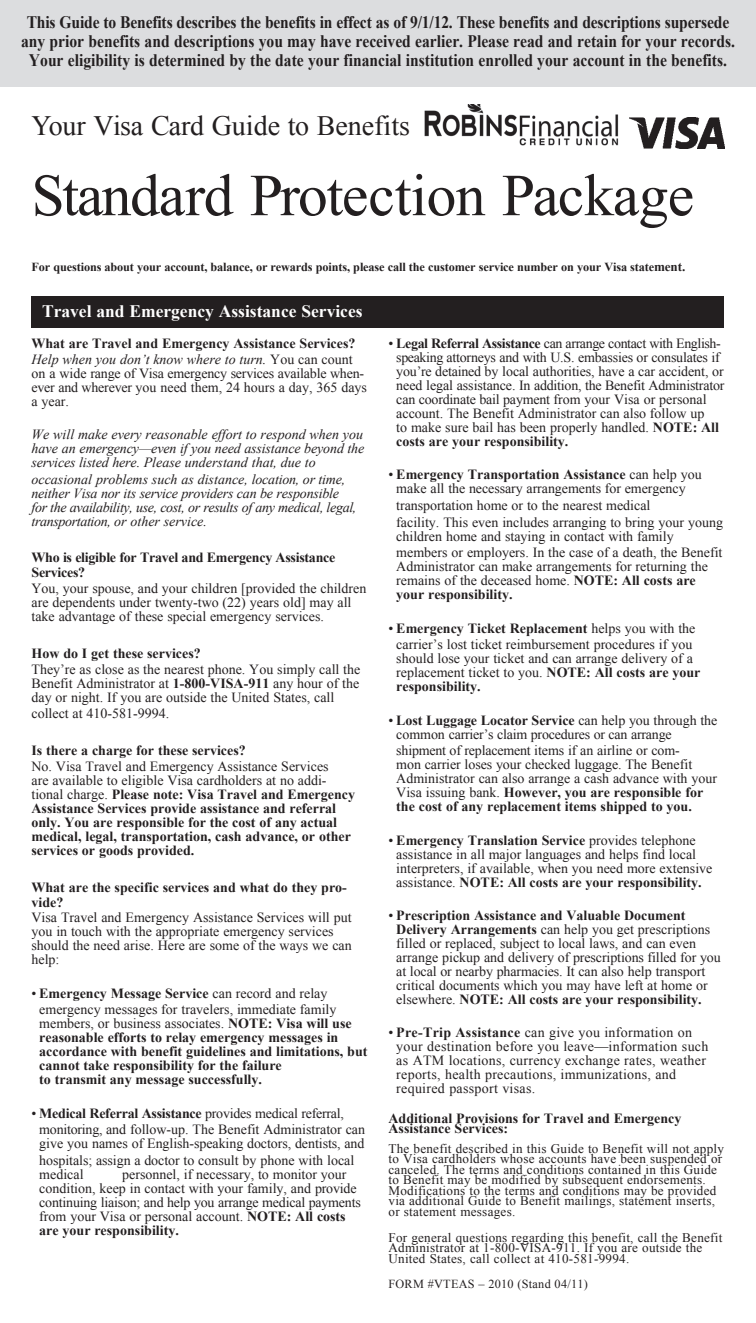
<style>
.page{position:relative;width:756px;height:1323px;background:#fff}
.page>*{position:absolute;margin:0;border:0;box-sizing:border-box;transform-origin:0 0}
.B__Title_-_32_31{font:59.5px "Times New Roman";letter-spacing:-.02em;color:#231f20}
.B__Title_Lead_In_-_1{font:28px "Times New Roman";color:#231f20}
.A__Grey_Band_Text{font:700 17.5px/19.2px "Times New Roman";color:#231f20;text-align:center;scale:.89 1}
.C__Black_Band_Subhea{font:700 17.5px "Times New Roman";color:#fff}
.D__Bullet_-_7_8{font:14px/14px "Times New Roman";color:#231f20}
.D__Body_-_7_8{font:14px/14px "Times New Roman";color:#231f20}
.D__Bullet_-_7_8-2{font:700 14px/14px "Times New Roman";color:#231f20}
.D__Body_-_7_8-2{font:italic 14px/14px "Times New Roman";letter-spacing:-.015em;color:#231f20;text-align:justify}
.D__Body_-_7_8-3{font:700 14px/14px "Times New Roman";color:#231f20}
.D__Bullet_-_7_8-3{font:14px/14px "Times New Roman";letter-spacing:.02em;color:#231f20}
.D__Subhead{font:700 14px/14.9px "Times New Roman";color:#231f20}
.D__Program_Provision{font:700 14px/10.5px "Times New Roman";color:#231f20}
.D__Subhead-2{font:700 14px/14.9px "Times New Roman";letter-spacing:-.02em;color:#231f20}
.D__Program_Provision-2{font:13.12px/10.5px "Times New Roman";letter-spacing:.02em;color:#231f20}
.t1{font:700 12.25px "Times New Roman";letter-spacing:-.01em;color:#231f20}
.D__Program_Provision-3{font:12.25px "Times New Roman";letter-spacing:.02em;color:#231f20}
.s1{font-size:13.12px}
.s2{font-style:italic}
.s3{font-weight:700}
.s4{font-weight:400}
</style>
<div class="page">
<img style="left:630px;top:118px;width:94px;height:30px">
<img style="left:424px;top:104px;width:195px;height:42px">
<div style="left:0;top:0;width:756px;height:87px;background:#dcdddf"></div>
<div style="left:32px;top:297px;width:692px;height:31px;background:#231f20"></div>
<p class="A__Grey_Band_Text" style="left:21px;top:12px;width:804px">This Guide to Benefits describes the benefits in effect as of 9/1/12. These benefits and descriptions supersede any prior benefits and descriptions you may have received earlier. Please read and retain for your records.<br>Your eligibility is determined by the date your financial institution enrolled your account in the benefits.</p>
<p class="B__Title_Lead_In_-_1" style="left:32px;top:107px;width:380px">Your Visa Card Guide to Benefits</p>
<p class="B__Title_-_32_31" style="left:32px;top:155px;width:664px">Standard Protection Package</p>
<p class="t1" style="left:32px;top:259px;width:655px">For questions about your account, balance, or rewards points, please call the customer service number on your Visa state<span class="s1">ment.</span></p>
<p class="C__Black_Band_Subhea" style="left:42px;top:299px;width:322px">Travel and Emergency Assistance Services</p>
<p class="D__Subhead" style="left:32px;top:335px;width:326px">What are Travel and Emergency Assistance Services?</p>
<p class="D__Body_-_7_8" style="left:32px;top:352px;width:337px"><span class="s2">Help when you don’t know where to turn.</span> You can count on a wide range of Visa emergency services available when&shy;ever and wherever you need them, 24 hours a day, 365 days a year.</p>
<p class="D__Body_-_7_8-2" style="left:32px;top:427px;width:334px">We will make every reasonable effort to respond when you have an emergency—even if you need assistance beyond the services listed here. Please understand that, due to</p>
<p class="D__Body_-_7_8-2" style="left:32px;top:472px;width:326px;text-align:left">occasional problems such as distance, location, or time, neither Visa nor its service providers can be responsible for the availability, use, cost, or results of any medical, legal, transportation, or other service.</p>
<p class="D__Subhead-2" style="left:32px;top:550px;width:305px">Who is eligible for Travel and Emergency Assistance<br>Services?</p>
<p class="D__Body_-_7_8" style="left:32px;top:581px;width:336px">You, your spouse, and your children [provided the children are dependents under twenty-two (22) years old] may all take advantage of these special emergency services.</p>
<p class="D__Subhead" style="left:32px;top:645px;width:171px">How do I get these services?</p>
<p class="D__Body_-_7_8" style="left:32px;top:662px;width:330px;text-align:justify">They’re as close as the nearest phone. You simply call the Benefit Administrator at <span class="s3">1-800-VISA-911</span> any hour of the day or night. If you are outside the United States, call</p>
<p class="D__Body_-_7_8" style="left:32px;top:706px;width:139px">collect at 410-581-9994.</p>
<p class="D__Subhead" style="left:32px;top:743px;width:216px">Is there a charge for these services?</p>
<p class="D__Body_-_7_8-3" style="left:32px;top:759px;width:325px"><span class="s4">No. Visa Travel and Emergency Assistance Services<br>are available to eligible Visa cardholders at no addi&shy;tional charge.</span> Please note: Visa Travel and Emergency Assistance Services provide assistance and referral only. You are responsible for the cost of any actual medical, legal, transportation, cash advance, or other services or goods provided.</p>
<p class="D__Subhead" style="left:32px;top:879px;width:317px">What are the specific services and what do they pro&shy;vide?</p>
<p class="D__Body_-_7_8" style="left:32px;top:910px;width:322px">Visa Travel and Emergency Assistance Services will put you in touch with the appropriate emergency services should the need arise. Here are some of the ways we can help:</p>
<p class="D__Bullet_-_7_8-2" style="left:32px;top:986px;width:298px"><span class="s4">•</span> Emergency Message Service <span class="s4">can record and relay</span></p>
<p class="D__Bullet_-_7_8-2" style="left:39px;top:1002px;width:330px"><span class="s4">emergency messages for travelers, immediate family members, or business associates.</span> NOTE: Visa will use reasonable efforts to relay emergency messages in accordance with benefit guidelines and limitations, but cannot take responsibility for the failure<br>to transmit any message successfully.</p>
<p class="D__Bullet_-_7_8" style="left:32px;top:1106px;width:314px">• <span class="s3">Medical Referral Assistance</span> provides medical referral,</p>
<p class="D__Bullet_-_7_8" style="left:39px;top:1122px;width:327px">monitoring, and follow-up. The Benefit Administrator can give you names of English-speaking doctors, dentists, and</p>
<p class="D__Bullet_-_7_8" style="left:39px;top:1153px;width:317px">hospitals; assign a doctor to consult by phone with local medical</p>
<p class="D__Bullet_-_7_8" style="left:39px;top:1167px;width:323px;text-indent:83px">personnel, if necessary, to monitor your condition, keep in contact with your family, and provide continuing liaison; and help you arrange medical payments from your Visa or personal account. <span class="s3">NOTE: All costs are your responsibility.</span></p>
<p class="D__Bullet_-_7_8" style="left:396px;top:336px;width:330px;text-indent:-8px">• <span class="s3">Legal Referral Assistance</span> can arrange contact with English&shy;speaking attorneys and with U.S. embassies or consulates if you’re detained by local authorities, have a car accident, or need legal assistance. In addition, the Benefit Administrator can coordinate bail payment from your Visa or personal account. The Benefit Administrator can also follow up<br>to make sure bail has been properly handled. <span class="s3">NOTE: All costs are your responsibility.</span></p>
<p class="D__Bullet_-_7_8" style="left:389px;top:468px;width:315px;text-align:center">• <span class="s3">Emergency Transportation Assistance</span> can help you make all the necessary arrangements for emergency</p>
<p class="D__Bullet_-_7_8" style="left:396px;top:498px;width:256px">transportation home or to the nearest medical</p>
<p class="D__Bullet_-_7_8" style="left:396px;top:515px;width:328px">facility. This even includes arranging to bring your young children home and staying in contact with family</p>
<p class="D__Bullet_-_7_8" style="left:396px;top:545px;width:328px">members or employers. In the case of a death, the Benefit Administrator can make arrangements for returning the remains of the deceased home. <span class="s3">NOTE: All costs are your responsibility.</span></p>
<p class="D__Bullet_-_7_8-2" style="left:389px;top:621px;width:308px"><span class="s4">•</span> Emergency Ticket Replacement <span class="s4">helps you with the</span></p>
<p class="D__Bullet_-_7_8" style="left:396px;top:637px;width:306px">carrier’s lost ticket reimbursement procedures if you should lose your ticket and can arrange delivery of a replacement ticket to you. <span class="s3">NOTE: All costs are your responsibility.</span></p>
<p class="D__Bullet_-_7_8" style="left:396px;top:713px;width:323px;text-indent:-8px">• <span class="s3">Lost Luggage Locator Service</span> can help you through the common carrier’s claim procedures or can arrange</p>
<p class="D__Bullet_-_7_8" style="left:396px;top:743px;width:322px">shipment of replacement items if an airline or com-<br>mon carrier loses your checked luggage. The Benefit Administrator can also arrange a cash advance with your Visa issuing bank. <span class="s3">However, you are responsible for the cost of any replacement items shipped to you.</span></p>
<p class="D__Bullet_-_7_8" style="left:396px;top:833px;width:318px;text-indent:-8px">• <span class="s3">Emergency Translation Service</span> provides telephone assistance in all major languages and helps find local interpreters, if available, when you need more extensive assistance. <span class="s3">NOTE: All costs are your responsibility.</span></p>
<p class="D__Bullet_-_7_8" style="left:396px;top:908px;width:326px;text-indent:-8px">• <span class="s3">Prescription Assistance and Valuable Document Delivery Arrangements</span> can help you get prescriptions filled or replaced, subject to local laws, and can even arrange pickup and delivery of prescriptions filled for you at local or nearby pharmacies. It can also help transport critical documents which you may have left at home or elsewhere. <span class="s3">NOTE: All costs are your responsibility.</span></p>
<p class="D__Bullet_-_7_8-3" style="left:396px;top:1025px;width:314px;text-indent:-8px">• <span class="s3">Pre-Trip Assistance</span> can give you information on your destination before you leave—information such as ATM locations, currency exchange rates, weather reports, health precautions, immunizations, and required passport visas.</p>
<p class="D__Program_Provision" style="left:389px;top:1113px;width:295px">Additional Provisions for Travel and Emergency<br>Assistance Services:</p>
<p class="D__Program_Provision-2" style="left:389px;top:1143px;width:337px">The benefit described in this Guide to Benefit will not apply to Visa cardholders whose accounts have been suspended or canceled. The terms and conditions contained in this Guide to Benefit may be modified by subsequent endorsements.<br>Modifications to the terms and conditions may be provided via additional Guide to Benefit mailings, statement inserts, or statement messages.</p>
<p class="D__Program_Provision-2" style="left:389px;top:1232px;width:335px">For general questions regarding this benefit, call the Benefit<br>Administrator at 1-800-VISA-911. If you are outside the<br>United States, call collect at 410-581-9994.</p>
<p class="D__Program_Provision-3" style="left:389px;top:1276px;width:201px">FORM #VTEAS – 2010 (Stand 04/11)</p>
</div>
